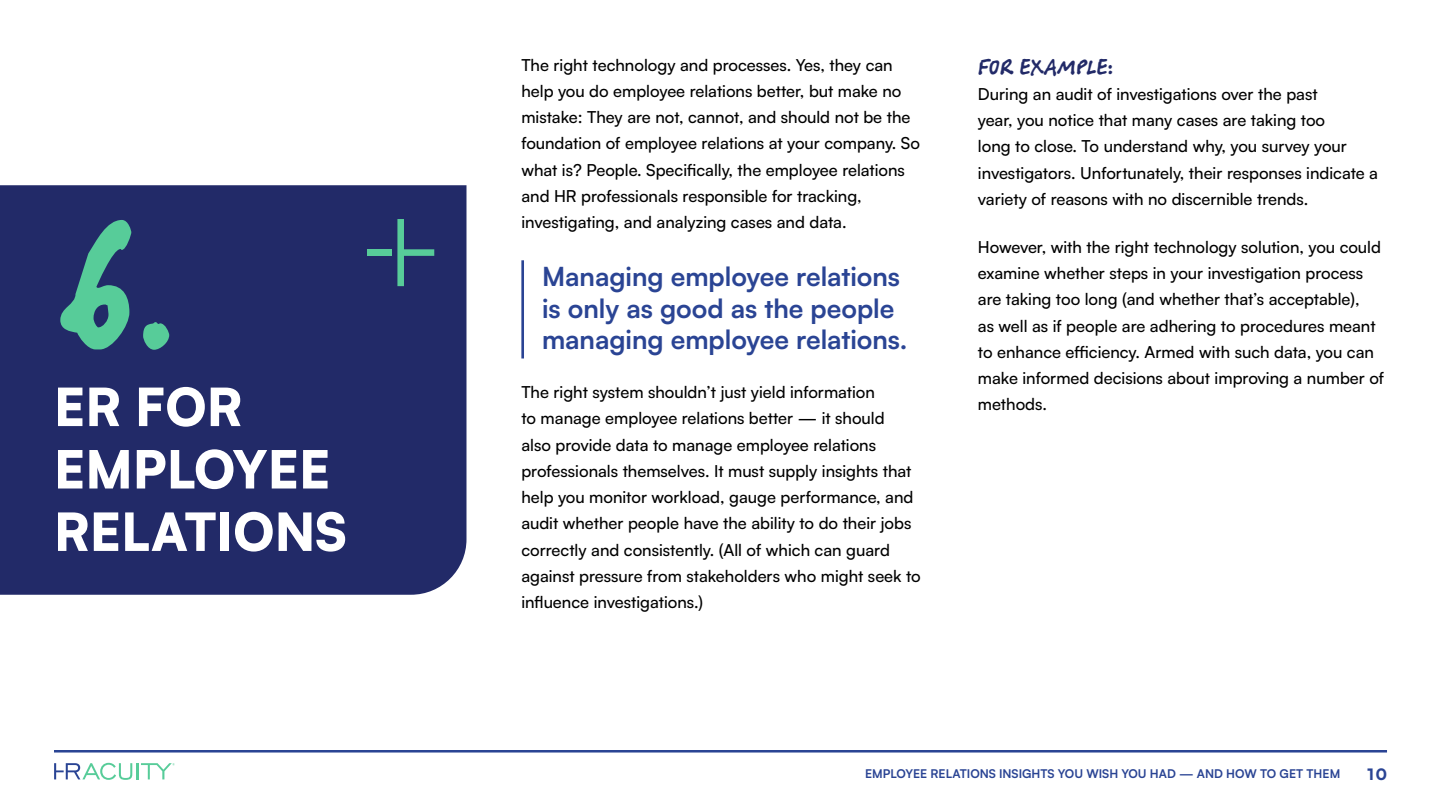
<style>
.page{position:relative;width:1440px;height:810px;background:#fff}
.page>*{position:absolute;margin:0;border:0;box-sizing:border-box;transform-origin:0 0}
.t1{font:191.85px "Berranger Hand ITC Std";color:#57cc99}
.t2{font:900 52.05px/62.4px "Satoshi";color:#fff}
.t3{font:700 26.25px/31.5px "Satoshi";color:#2a4494}
.t4{font:21px "Berranger Hand ITC Std";letter-spacing:-.005em;color:#222a68}
.t5{font:500 16.5px/26.2px "Satoshi";color:#000}
.t6{font:900 15.6px "Satoshi";color:#2a4494}
.t7{font:700 12px "Satoshi";color:#2a4494}
.s1{font-size:153.52px}
</style>
<div class="page">
<svg style="left:54px;top:763px;width:121px;height:17px"></svg>
<hr style="left:54px;top:750px;width:1333px;height:3px;background:#2a4494">
<div style="left:0;top:185px;width:466px;height:410px;background:#222a68"></div>
<div style="left:367px;top:249px;width:24px;height:7px;background:#57cc99"></div>
<svg style="left:397px;top:219px;width:37px;height:67px;background:#2f5374"></svg>
<hr style="left:521px;top:260px;width:3px;height:99px;background:#2a4494">
<h1 class="t1" style="left:54px;top:146px;width:125px">6<span class="s1">.</span></h1>
<h2 class="t2" style="left:54px;top:372px;width:294px">ER FOR<br>EMPLOYEE<br>RELATIONS</h2>
<p class="t5" style="left:521px;top:51px;width:400px">The right technology and processes. Yes, they can help you do employee relations better, but make no mistake: They are not, cannot, and should not be the foundation of employee relations at your company. So what is? People. Specifically, the employee relations and HR professionals responsible for tracking, investigating, and analyzing cases and data.</p>
<h3 class="t3" style="left:542px;top:259px;width:367px">Managing employee relations is only as good as the people managing employee relations.</h3>
<p class="t5" style="left:521px;top:378px;width:401px">The right system shouldn’t just yield information<br>to manage employee relations better — it should<br>also provide data to manage employee relations professionals themselves. It must supply insights that help you monitor workload, gauge performance, and audit whether people have the ability to do their jobs correctly and consistently. (All of which can guard against pressure from stakeholders who might seek to influence investigations.)</p>
<p class="t4" style="left:978px;top:52px;width:137px">FOR EXAMPLE:</p>
<p class="t5" style="left:978px;top:80px;width:402px">During an audit of investigations over the past<br>year, you notice that many cases are taking too<br>long to close. To understand why, you survey your investigators. Unfortunately, their responses indicate a variety of reasons with no discernible trends.</p>
<p class="t5" style="left:978px;top:233px;width:408px">However, with the right technology solution, you could examine whether steps in your investigation process are taking too long (and whether that’s acceptable),<br>as well as if people are adhering to procedures meant to enhance efficiency. Armed with such data, you can make informed decisions about improving a number of methods.</p>
<p class="t7" style="left:865px;top:765px;width:477px">EMPLOYEE RELATIONS INSIGHTS YOU WISH YOU HAD — AND HOW TO GET THEM</p>
<p class="t6" style="left:1367px;top:762px;width:21px">10</p>
</div>
